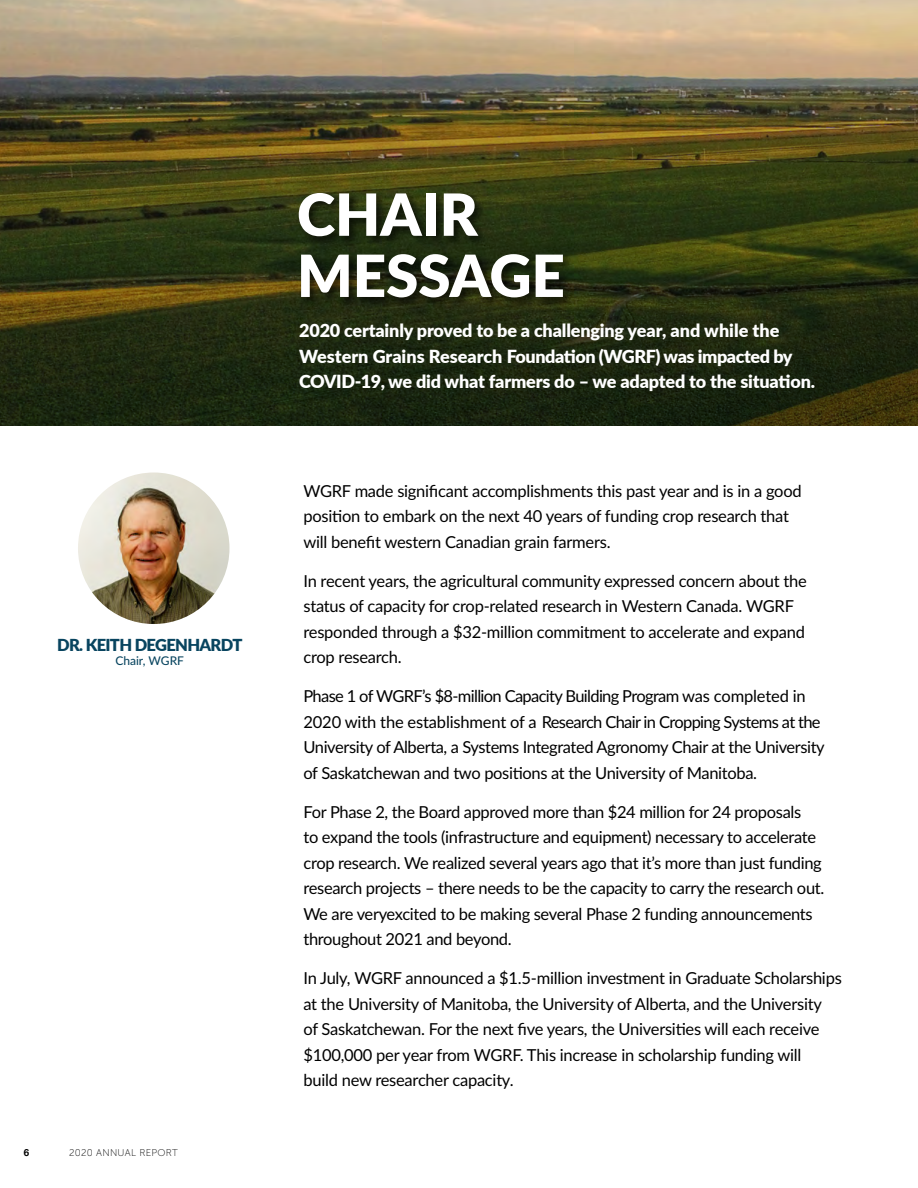
<style>
.page{position:relative;width:918px;height:1188px;background:#fff}
.page>*{position:absolute;margin:0;border:0;box-sizing:border-box;transform-origin:0 0}
.Subtitle{font:900 58.2px/61.2px "Lato";color:#fff}
.NEW_CALLOUT{font:900 18px/25.5px "Lato";letter-spacing:-.01em;color:#fff}
.t1{font:16.5px/25.5px "Lato";letter-spacing:-.02em;color:#000}
.t2{font:900 16.5px "Lato";letter-spacing:-.04em;color:#08445f}
.t3{font:500 12px "Lato";color:#08445f}
.t4{font:9.75px "Museo Sans 100";letter-spacing:.03em;color:#000}
.t5{font:700 9.75px "Helvetica Neue";color:#000}
</style>
<div class="page">
<img style="left:0;top:0;width:918px;height:426px">
<div style="left:296px;top:190px;width:279px;height:119px;background:#000;opacity:.65"></div>
<img style="left:78px;top:472px;width:152px;height:152px;border-radius:76px">
<p class="t2" style="left:57px;top:632px;width:187px">DR. KEITH DEGENHARDT</p>
<p class="t3" style="left:115px;top:652px;width:70px">Chair, WGRF</p>
<p class="t5" style="left:24px;top:1145px;width:7px">6</p>
<p class="t4" style="left:69px;top:1148px;width:110px">2020 ANNUAL REPORT</p>
<p class="Subtitle" style="left:297px;top:181px;width:269px">CHAIR<br>MESSAGE</p>
<p class="NEW_CALLOUT" style="left:299px;top:317px;width:517px">2020 certainly proved to be a challenging year, and while the<br>Western Grains Research Foundation (WGRF) was impacted by<br>COVID-19, we did what farmers do – we adapted to the situation.</p>
<p class="t1" style="left:303px;top:477px;width:500px">WGRF made significant accomplishments this past year and is in a good position to embark on the next 40 years of funding crop research that will benefit western Canadian grain farmers.</p>
<p class="t1" style="left:303px;top:567px;width:505px">In recent years, the agricultural community expressed concern about the status of capacity for crop-related research in Western Canada. WGRF responded through a $32-million commitment to accelerate and expand crop research.</p>
<p class="t1" style="left:303px;top:683px;width:523px">Phase 1 of WGRF’s $8-million Capacity Building Program was completed in 2020 with the establishment of a Research Chair in Cropping Systems at the University of Alberta, a Systems Integrated Agronomy Chair at the University of Saskatchewan and two positions at the University of Manitoba.</p>
<p class="t1" style="left:303px;top:798px;width:522px">For Phase 2, the Board approved more than $24 million for 24 proposals<br>to expand the tools (infrastructure and equipment) necessary to accelerate crop research. We realized several years ago that it’s more than just funding research projects – there needs to be the capacity to carry the research out.<br>We are veryexcited to be making several Phase 2 funding announcements throughout 2021 and beyond.</p>
<p class="t1" style="left:303px;top:965px;width:540px">In July, WGRF announced a $1.5-million investment in Graduate Scholarships at the University of Manitoba, the University of Alberta, and the University<br>of Saskatchewan. For the next five years, the Universities will each receive $100,000 per year from WGRF. This increase in scholarship funding will<br>build new researcher capacity.</p>
</div>
